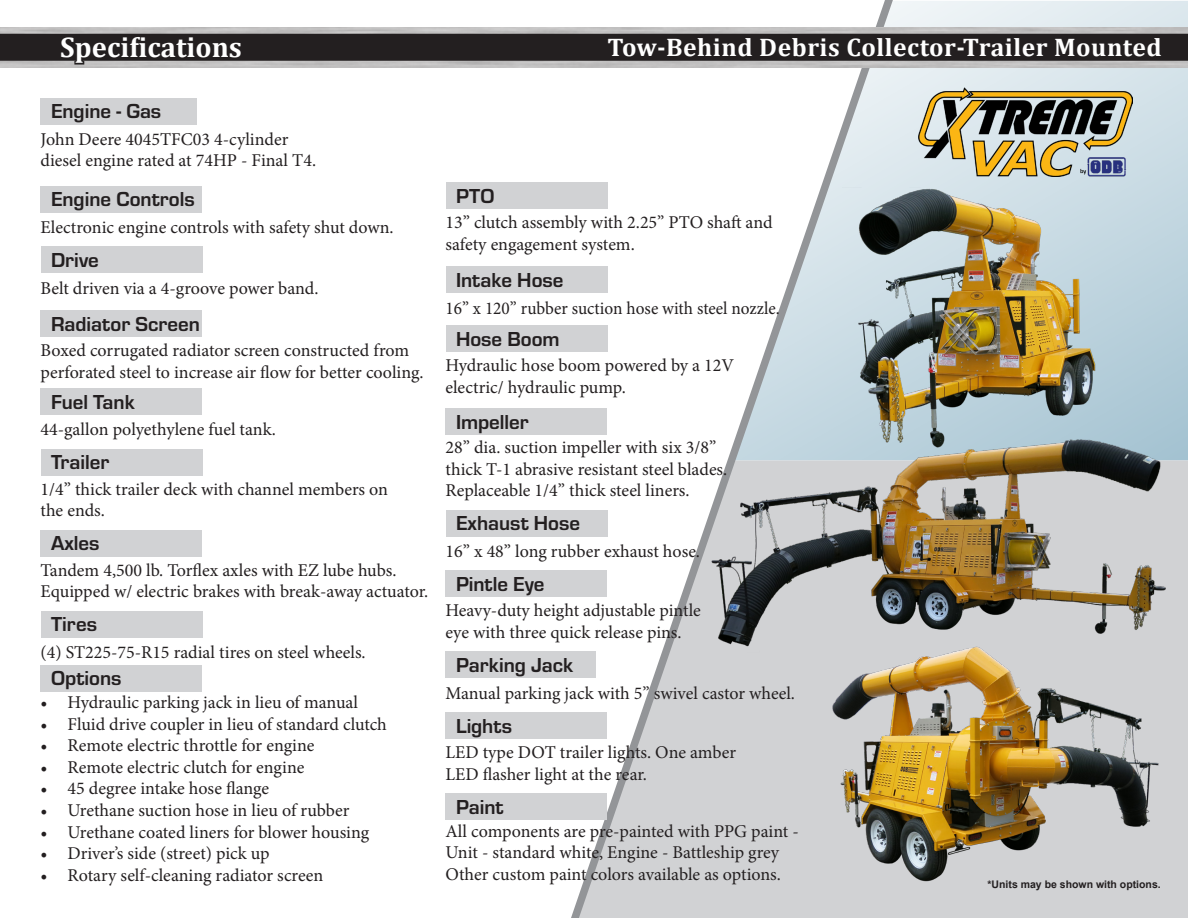
<style>
.page{position:relative;width:1188px;height:918px;background:#fff}
.page>*{position:absolute;margin:0;border:0;box-sizing:border-box;transform-origin:0 0}
.t1{font:700 28.5px "Cambria";color:#fff}
.t2{font:700 25.5px "Cambria";letter-spacing:.02em;color:#fff}
.t3{font:700 21px "Eurostile";color:#231f20}
.Body_Text_Indent{font:18px/21.6px "Minion Pro";color:#231f20}
.Body_Text_Indent-2{font:18px "Minion Pro";color:#231f20;scale:.96 1}
.t4{font:700 10.5px "Arial";color:#231f20}
</style>
<div class="page">
<svg style="left:901px;top:1px;width:287px;height:459px;background:#c9dbe4"></svg>
<div style="left:901px;top:460px;width:287px;height:458px;background:#d1d2d4"></div>
<svg style="left:563px;top:0;width:338px;height:918px"></svg>
<img style="left:918px;top:88px;width:215px;height:89px">
<img style="left:0;top:27px;width:1188px;height:41px">
<div style="left:1px;top:35px;width:1186px;height:25px;background:#231f20"></div>
<div style="left:0;top:34px;width:1188px;height:27px;border:2px solid #231f20"></div>
<svg style="left:58px;top:34px;width:187px;height:32px"></svg>
<div style="left:40px;top:98px;width:157px;height:27px;background:#d1d2d4"></div>
<div style="left:446px;top:182px;width:162px;height:27px;background:#d1d2d4"></div>
<div style="left:40px;top:388px;width:162px;height:27px;background:#d1d2d4"></div>
<div style="left:41px;top:449px;width:162px;height:27px;background:#d1d2d4"></div>
<div style="left:446px;top:651px;width:150px;height:27px;background:#d1d2d4"></div>
<div style="left:446px;top:408px;width:162px;height:27px;background:#d1d2d4"></div>
<div style="left:40px;top:530px;width:162px;height:27px;background:#d1d2d4"></div>
<div style="left:41px;top:246px;width:162px;height:27px;background:#d1d2d4"></div>
<div style="left:40px;top:186px;width:162px;height:27px;background:#d1d2d4"></div>
<div style="left:446px;top:793px;width:162px;height:27px;background:#d1d2d4"></div>
<div style="left:446px;top:266px;width:162px;height:27px;background:#d1d2d4"></div>
<div style="left:446px;top:712px;width:162px;height:27px;background:#d1d2d4"></div>
<div style="left:446px;top:570px;width:162px;height:27px;background:#d1d2d4"></div>
<div style="left:40px;top:665px;width:162px;height:27px;background:#d1d2d4"></div>
<div style="left:446px;top:510px;width:162px;height:27px;background:#d1d2d4"></div>
<div style="left:41px;top:611px;width:162px;height:27px;background:#d1d2d4"></div>
<div style="left:446px;top:326px;width:162px;height:26px;background:#d1d2d4"></div>
<img style="left:710px;top:431px;width:457px;height:224px">
<img style="left:842px;top:182px;width:260px;height:270px">
<img style="left:833px;top:644px;width:327px;height:238px">
<div style="left:40px;top:310px;width:162px;height:28px;background:#d1d2d4"></div>
<p class="t1" style="left:60px;top:27px;width:183px">Specifications</p>
<p class="t2" style="left:607px;top:29px;width:556px">Tow-Behind Debris Collector-Trailer Mounted</p>
<p class="t3" style="left:51px;top:96px;width:112px">Engine - Gas</p>
<p class="Body_Text_Indent" style="left:40px;top:128px;width:277px">John Deere 4045TFC03 4-cylinder diesel engine rated at 74HP - Final T4.</p>
<p class="t3" style="left:51px;top:184px;width:145px">Engine Controls</p>
<p class="Body_Text_Indent" style="left:40px;top:216px;width:355px">Electronic engine controls with safety shut down.</p>
<p class="t3" style="left:51px;top:245px;width:49px">Drive</p>
<p class="Body_Text_Indent" style="left:41px;top:277px;width:279px">Belt driven via a 4-groove power band.</p>
<p class="t3" style="left:51px;top:309px;width:150px">Radiator Screen</p>
<p class="Body_Text_Indent" style="left:40px;top:340px;width:385px">Boxed corrugated radiator screen constructed from perforated steel to increase air flow for better cooling.</p>
<p class="t3" style="left:51px;top:387px;width:85px">Fuel Tank</p>
<p class="Body_Text_Indent" style="left:40px;top:419px;width:237px">44-gallon polyethylene fuel tank.</p>
<p class="t3" style="left:51px;top:447px;width:60px">Trailer</p>
<p class="Body_Text_Indent" style="left:41px;top:478px;width:349px">1/4” thick trailer deck with channel members on the ends.</p>
<p class="t3" style="left:51px;top:528px;width:50px">Axles</p>
<p class="Body_Text_Indent" style="left:40px;top:559px;width:358px">Tandem 4,500 lb. Torflex axles with EZ lube hubs.</p>
<p class="Body_Text_Indent" style="left:40px;top:581px;width:389px">Equipped w/ electric brakes with break-away actuator.</p>
<p class="t3" style="left:51px;top:609px;width:48px">Tires</p>
<p class="Body_Text_Indent" style="left:41px;top:642px;width:327px">(4) ST225-75-R15 radial tires on steel wheels.</p>
<p class="t3" style="left:51px;top:663px;width:72px">Options</p>
<p class="Body_Text_Indent" style="left:40px;top:692px;width:319px">• Hydraulic parking jack in lieu of manual</p>
<p class="Body_Text_Indent" style="left:40px;top:713px;width:348px">• Fluid drive coupler in lieu of standard clutch</p>
<p class="Body_Text_Indent" style="left:40px;top:735px;width:275px">• Remote electric throttle for engine</p>
<p class="Body_Text_Indent" style="left:40px;top:756px;width:265px">• Remote electric clutch for engine</p>
<p class="Body_Text_Indent" style="left:40px;top:778px;width:230px">• 45 degree intake hose flange</p>
<p class="Body_Text_Indent" style="left:40px;top:800px;width:311px">• Urethane suction hose in lieu of rubber</p>
<p class="Body_Text_Indent" style="left:40px;top:821px;width:330px">• Urethane coated liners for blower housing</p>
<p class="Body_Text_Indent" style="left:40px;top:843px;width:230px">• Driver’s side (street) pick up</p>
<p class="Body_Text_Indent" style="left:40px;top:864px;width:284px">• Rotary self-cleaning radiator screen</p>
<p class="t3" style="left:456px;top:181px;width:40px">PTO</p>
<p class="Body_Text_Indent" style="left:446px;top:212px;width:329px">13” clutch assembly with 2.25” PTO shaft and safety engagement system.</p>
<p class="t3" style="left:456px;top:265px;width:109px">Intake Hose</p>
<p class="Body_Text_Indent-2" style="left:446px;top:296px;width:350px">16” x 120” rubber suction hose with steel nozzle.</p>
<p class="t3" style="left:456px;top:324px;width:105px">Hose Boom</p>
<p class="Body_Text_Indent" style="left:446px;top:355px;width:290px">Hydraulic hose boom powered by a 12V electric/ hydraulic pump.</p>
<p class="t3" style="left:456px;top:407px;width:74px">Impeller</p>
<p class="Body_Text_Indent" style="left:446px;top:436px;width:283px">28” dia. suction impeller with six 3/8” thick T-1 abrasive resistant steel blades.<br>Replaceable 1/4” thick steel liners.</p>
<p class="t3" style="left:456px;top:508px;width:126px">Exhaust Hose</p>
<p class="Body_Text_Indent" style="left:446px;top:540px;width:256px">16” x 48” long rubber exhaust hose.</p>
<p class="t3" style="left:456px;top:569px;width:90px">Pintle Eye</p>
<p class="Body_Text_Indent" style="left:446px;top:600px;width:257px">Heavy-duty height adjustable pintle eye with three quick release pins.</p>
<p class="t3" style="left:456px;top:650px;width:119px">Parking Jack</p>
<p class="Body_Text_Indent" style="left:446px;top:682px;width:351px">Manual parking jack with 5” swivel castor wheel.</p>
<p class="t3" style="left:456px;top:711px;width:58px">Lights</p>
<p class="Body_Text_Indent" style="left:446px;top:742px;width:292px">LED type DOT trailer lights. One amber<br>LED flasher light at the rear.</p>
<p class="t3" style="left:456px;top:792px;width:49px">Paint</p>
<p class="Body_Text_Indent" style="left:446px;top:820px;width:355px">All components are pre-painted with PPG paint -<br>Unit - standard white, Engine - Battleship grey<br>Other custom paint colors available as options.</p>
<p class="t4" style="left:988px;top:877px;width:175px">*Units may be shown with options.</p>
</div>
